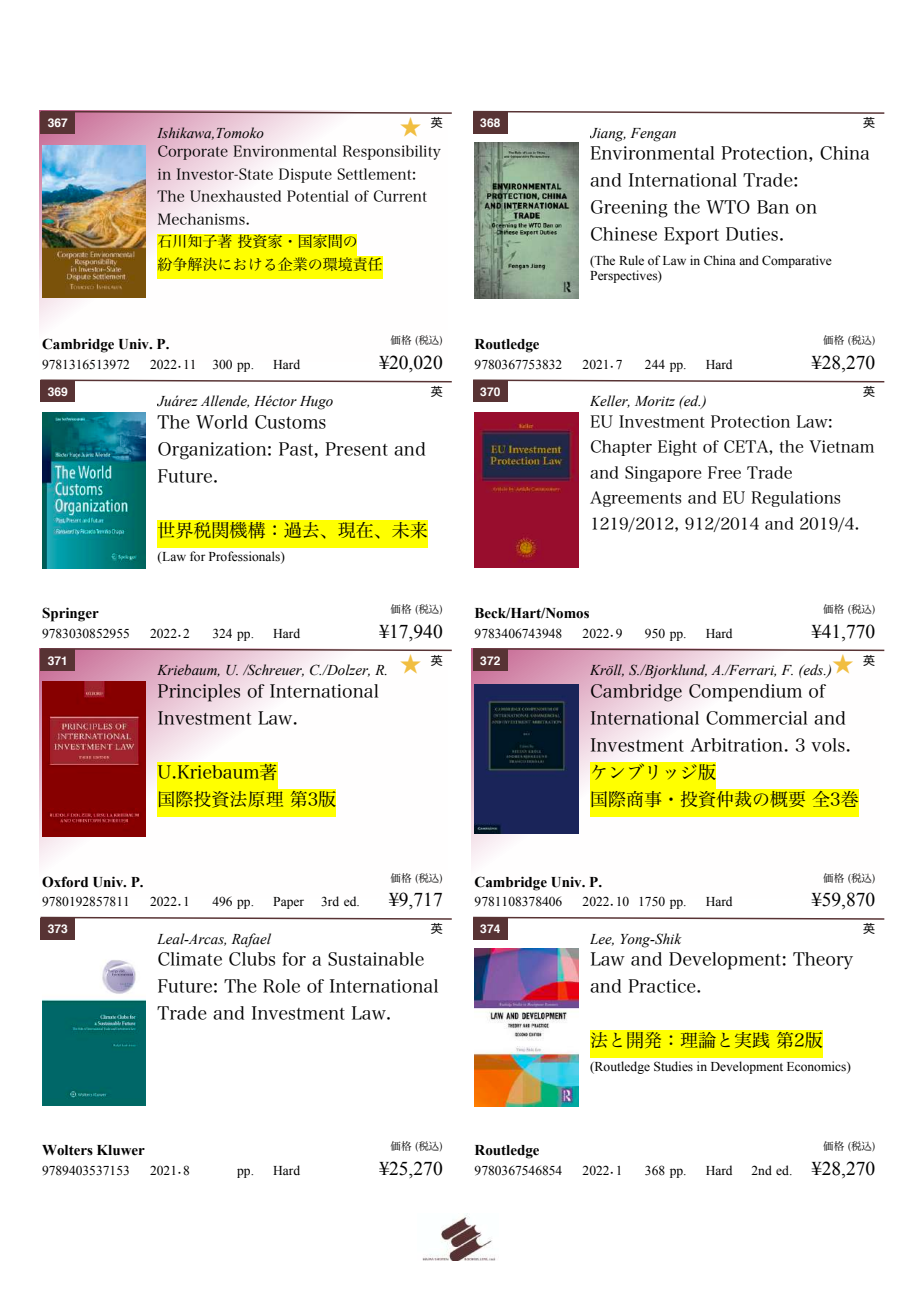
<style>
.page{position:relative;width:919px;height:1289px;background:#fff}
.page>*{position:absolute;margin:0;border:0;box-sizing:border-box;transform-origin:0 0}
.t1{font:21px "Hira Min Pro N W3";color:#f1be41}
.t2{font:19.5px "Times New Roman";color:#000}
.t3{font:18px/27px "Hira Min Pro N W3";color:#000}
.t4{font:16.5px/25.5px "Hira Min Pro N W3";color:#000}
.t5{font:italic 15px "Times New Roman";color:#000}
.t6{font:15px/22.5px "Hira Min Pro N W3";color:#000}
.t7{font:700 15px "Times New Roman";color:#000}
.t8{font:13.5px/15px "Times New Roman";color:#000}
.t9{font:700 12px "Helvetica";color:#fff}
.t10{font:12px "Hira Maru Pro N W4";color:#000}
.t11{font:10.5px "Hira Min Pro N W3";color:#000}
.s1{font-family:"Hira Min Pro N W3"}
</style>
<div class="page">
<svg style="left:39px;top:115px;width:297px;height:212px"></svg>
<div style="left:41px;top:112px;width:34px;height:21px;background:#583334"></div>
<div style="left:158px;top:234px;width:199px;height:22px;background:#ff0"></div>
<div style="left:158px;top:256px;width:225px;height:23px;background:#ff0"></div>
<img style="left:42px;top:145px;width:104px;height:153px">
<svg style="left:39px;top:110px;width:413px;height:5px"></svg>
<div style="left:473px;top:112px;width:34px;height:21px;background:#583334"></div>
<img style="left:474px;top:142px;width:104px;height:157px">
<svg style="left:473px;top:110px;width:412px;height:5px"></svg>
<div style="left:41px;top:381px;width:34px;height:21px;background:#583334"></div>
<div style="left:158px;top:520px;width:270px;height:27px;background:#ff0"></div>
<img style="left:42px;top:412px;width:104px;height:156px">
<svg style="left:40px;top:379px;width:412px;height:4px"></svg>
<div style="left:473px;top:381px;width:34px;height:21px;background:#583334"></div>
<img style="left:474px;top:412px;width:104px;height:156px">
<svg style="left:473px;top:379px;width:412px;height:4px"></svg>
<svg style="left:39px;top:652px;width:298px;height:212px"></svg>
<div style="left:41px;top:649px;width:34px;height:21px;background:#583334"></div>
<div style="left:158px;top:762px;width:120px;height:27px;background:#ff0"></div>
<div style="left:158px;top:789px;width:178px;height:27px;background:#ff0"></div>
<img style="left:42px;top:681px;width:104px;height:155px">
<svg style="left:39px;top:648px;width:413px;height:4px"></svg>
<svg style="left:471px;top:652px;width:388px;height:212px"></svg>
<div style="left:473px;top:649px;width:34px;height:21px;background:#583334"></div>
<div style="left:590px;top:762px;width:126px;height:27px;background:#ff0"></div>
<div style="left:590px;top:789px;width:268px;height:27px;background:#ff0"></div>
<img style="left:474px;top:684px;width:104px;height:149px">
<svg style="left:471px;top:648px;width:414px;height:4px"></svg>
<div style="left:41px;top:918px;width:34px;height:21px;background:#583334"></div>
<img style="left:42px;top:960px;width:104px;height:145px">
<svg style="left:40px;top:916px;width:412px;height:4px"></svg>
<div style="left:473px;top:918px;width:34px;height:21px;background:#583334"></div>
<div style="left:590px;top:1030px;width:232px;height:27px;background:#ff0"></div>
<img style="left:474px;top:948px;width:104px;height:158px">
<svg style="left:473px;top:916px;width:412px;height:4px"></svg>
<img style="left:422px;top:1213px;width:74px;height:47px">
<p class="t9" style="left:48px;top:118px;width:22px">367</p>
<p class="t5" style="left:158px;top:124px;width:108px">Ishikawa,Tomoko</p>
<p class="t1" style="left:400px;top:109px;width:22px">★</p>
<p class="t6" style="left:158px;top:139px;width:285px">Corporate Environmental Responsibility in Investor-State Dispute Settlement:<br>The Unexhausted Potential of Current<br>Mechanisms.<br>石川知子著 投資家・国家間の<br>紛争解決における企業の環境責任</p>
<p class="t10" style="left:431px;top:112px;width:13px">英</p>
<p class="t9" style="left:480px;top:118px;width:22px">368</p>
<p class="t10" style="left:863px;top:112px;width:13px">英</p>
<p class="t5" style="left:590px;top:124px;width:88px">Jiang, Fengan</p>
<p class="t3" style="left:590px;top:138px;width:281px">Environmental Protection, China and International Trade:<br>Greening the WTO Ban on<br>Chinese Export Duties.</p>
<p class="t8" style="left:590px;top:253px;width:243px">(The Rule of Law in China and Comparative<br>Perspectives)</p>
<p class="t7" style="left:42px;top:336px;width:129px">Cambridge Univ. P.</p>
<p class="t11" style="left:390px;top:331px;width:54px">価格 (税込)</p>
<p class="t7" style="left:474px;top:336px;width:66px">Routledge</p>
<p class="t11" style="left:823px;top:331px;width:54px">価格 (税込)</p>
<p class="t8" style="left:42px;top:357px;width:89px">9781316513972</p>
<p class="t8" style="left:150px;top:357px;width:105px">2022<span class="s1">.</span>11 300 pp.</p>
<p class="t8" style="left:273px;top:357px;width:28px">Hard</p>
<p class="t2" style="left:379px;top:351px;width:65px">¥20,020</p>
<p class="t8" style="left:474px;top:357px;width:89px">9780367753832</p>
<p class="t8" style="left:582px;top:357px;width:41px">2021<span class="s1">.</span>7</p>
<p class="t8" style="left:645px;top:357px;width:43px">244 pp.</p>
<p class="t8" style="left:705px;top:357px;width:28px">Hard</p>
<p class="t2" style="left:811px;top:351px;width:65px">¥28,270</p>
<p class="t9" style="left:48px;top:387px;width:22px">369</p>
<p class="t10" style="left:431px;top:381px;width:13px">英</p>
<p class="t5" style="left:158px;top:393px;width:177px">Juárez Allende, Héctor Hugo</p>
<p class="t3" style="left:158px;top:407px;width:270px">The World Customs<br>Organization: Past, Present and<br>Future.</p>
<p class="t3" style="left:158px;top:515px;width:271px">世界税関機構：過去、現在、未来</p>
<p class="t8" style="left:158px;top:549px;width:129px">(Law for Professionals)</p>
<p class="t9" style="left:480px;top:387px;width:22px">370</p>
<p class="t10" style="left:863px;top:381px;width:13px">英</p>
<p class="t5" style="left:590px;top:393px;width:118px">Keller, Moritz (ed.)</p>
<p class="t4" style="left:590px;top:407px;width:286px">EU Investment Protection Law:<br>Chapter Eight of CETA, the Vietnam and Singapore Free Trade<br>Agreements and EU Regulations<br>1219/2012, 912/2014 and 2019/4.</p>
<p class="t7" style="left:42px;top:604px;width:58px">Springer</p>
<p class="t11" style="left:390px;top:600px;width:54px">価格 (税込)</p>
<p class="t7" style="left:474px;top:604px;width:116px">Beck/Hart/Nomos</p>
<p class="t11" style="left:823px;top:600px;width:54px">価格 (税込)</p>
<p class="t8" style="left:42px;top:625px;width:89px">9783030852955</p>
<p class="t8" style="left:150px;top:625px;width:41px">2022<span class="s1">.</span>2</p>
<p class="t8" style="left:212px;top:625px;width:43px">324 pp.</p>
<p class="t8" style="left:273px;top:625px;width:28px">Hard</p>
<p class="t2" style="left:379px;top:620px;width:65px">¥17,940</p>
<p class="t8" style="left:474px;top:625px;width:89px">9783406743948</p>
<p class="t8" style="left:582px;top:625px;width:41px">2022<span class="s1">.</span>9</p>
<p class="t8" style="left:645px;top:625px;width:43px">950 pp.</p>
<p class="t8" style="left:705px;top:625px;width:28px">Hard</p>
<p class="t2" style="left:811px;top:620px;width:65px">¥41,770</p>
<p class="t9" style="left:48px;top:655px;width:22px">371</p>
<p class="t5" style="left:590px;top:661px;width:265px">Kröll, S./Bjorklund, A./Ferrari, F. (eds.)<sup>★</sup></p>
<p class="t3" style="left:590px;top:675px;width:270px">Cambridge Compendium of<br>International Commercial and<br>Investment Arbitration. 3 vols.ケンブリッジ版<br>国際商事・投資仲裁の概要 全3巻</p>
<p class="t5" style="left:158px;top:661px;width:265px">Kriebaum, U. /Schreuer, C./Dolzer, R. <sup>★</sup></p>
<p class="t3" style="left:158px;top:675px;width:223px">Principles of International<br>Investment Law.</p>
<p class="t3" style="left:158px;top:756px;width:180px">U.Kriebaum著<br>国際投資法原理 第3版</p>
<p class="t10" style="left:431px;top:649px;width:13px">英</p>
<p class="t10" style="left:863px;top:649px;width:13px">英</p>
<p class="t9" style="left:480px;top:655px;width:22px">372</p>
<p class="t7" style="left:42px;top:873px;width:103px">Oxford Univ. P.</p>
<p class="t11" style="left:390px;top:868px;width:54px">価格 (税込)</p>
<p class="t7" style="left:474px;top:873px;width:129px">Cambridge Univ. P.</p>
<p class="t11" style="left:823px;top:868px;width:54px">価格 (税込)</p>
<p class="t8" style="left:42px;top:894px;width:89px">9780192857811</p>
<p class="t8" style="left:150px;top:894px;width:41px">2022<span class="s1">.</span>1</p>
<p class="t8" style="left:212px;top:894px;width:43px">496 pp.</p>
<p class="t8" style="left:273px;top:894px;width:32px">Paper</p>
<p class="t8" style="left:321px;top:894px;width:40px">3rd ed.</p>
<p class="t2" style="left:389px;top:888px;width:55px">¥9,717</p>
<p class="t8" style="left:474px;top:894px;width:89px">9781108378406</p>
<p class="t8" style="left:582px;top:894px;width:105px">2022<span class="s1">.</span>10 1750 pp.</p>
<p class="t8" style="left:705px;top:894px;width:28px">Hard</p>
<p class="t2" style="left:811px;top:888px;width:65px">¥59,870</p>
<p class="t9" style="left:48px;top:924px;width:22px">373</p>
<p class="t10" style="left:431px;top:918px;width:13px">英</p>
<p class="t5" style="left:158px;top:930px;width:115px">Leal-Arcas, Rafael</p>
<p class="t3" style="left:158px;top:944px;width:282px">Climate Clubs for a Sustainable<br>Future: The Role of International<br>Trade and Investment Law.</p>
<p class="t9" style="left:480px;top:924px;width:22px">374</p>
<p class="t5" style="left:590px;top:930px;width:92px">Lee, Yong-Shik</p>
<p class="t3" style="left:590px;top:944px;width:265px">Law and Development: Theory and Practice.</p>
<p class="t3" style="left:590px;top:1025px;width:234px">法と開発：理論と実践 第2版</p>
<p class="t8" style="left:590px;top:1059px;width:262px">(Routledge Studies in Development Economics)</p>
<p class="t10" style="left:863px;top:918px;width:13px">英</p>
<p class="t7" style="left:42px;top:1141px;width:104px">Wolters Kluwer</p>
<p class="t11" style="left:390px;top:1137px;width:54px">価格 (税込)</p>
<p class="t7" style="left:474px;top:1141px;width:66px">Routledge</p>
<p class="t11" style="left:823px;top:1137px;width:54px">価格 (税込)</p>
<p class="t8" style="left:42px;top:1162px;width:89px">9789403537153</p>
<p class="t8" style="left:150px;top:1162px;width:41px">2021<span class="s1">.</span>8</p>
<p class="t8" style="left:237px;top:1162px;width:64px">pp. Hard</p>
<p class="t2" style="left:379px;top:1157px;width:65px">¥25,270</p>
<p class="t8" style="left:474px;top:1162px;width:89px">9780367546854</p>
<p class="t8" style="left:582px;top:1162px;width:41px">2022<span class="s1">.</span>1</p>
<p class="t8" style="left:645px;top:1162px;width:43px">368 pp.</p>
<p class="t8" style="left:705px;top:1162px;width:28px">Hard</p>
<p class="t8" style="left:751px;top:1162px;width:42px">2nd ed.</p>
<p class="t2" style="left:811px;top:1157px;width:65px">¥28,270</p>
</div>
